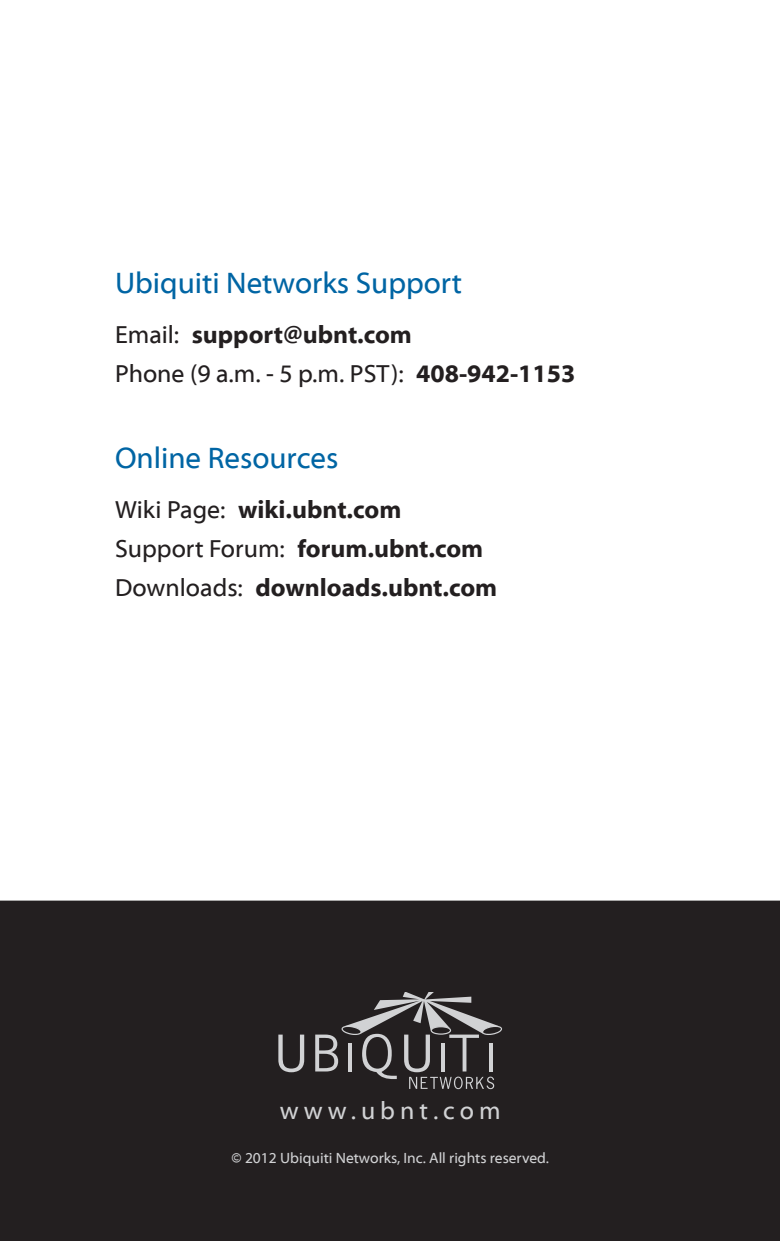
<style>
.page{position:relative;width:780px;height:1241px;background:#fff}
.page>*{position:absolute;margin:0;border:0;box-sizing:border-box;transform-origin:0 0}
.t1{font:30px "Myriad Web Pro";color:#0065a4}
.t2{font:700 25px/39px "Myriad Web Pro";color:#231f20}
.t3{font:25px/39px "Myriad Web Pro";color:#231f20}
.t4{font:25px "Myriad Web Pro";letter-spacing:.2em;color:#d1d2d4}
.t5{font:15px "Myriad Web Pro";color:#d1d2d4}
.s1{font-weight:700}
.s2{font-weight:400}
</style>
<div class="page">
<div style="left:0;top:900px;width:780px;height:340px;background:#231f20"></div>
<svg style="left:278px;top:1034px;width:26px;height:38px"></svg>
<svg style="left:315px;top:992px;width:187px;height:96px"></svg>
<p class="t1" style="left:115px;top:267px;width:348px">Ubiquiti Networks Support</p>
<p class="t3" style="left:115px;top:316px;width:461px">Email: <span class="s1">support@ubnt.com<br></span>Phone (9 a.m. - 5 p.m. PST): <span class="s1">408-942-1153</span></p>
<p class="t1" style="left:115px;top:441px;width:225px">Online Resources</p>
<p class="t2" style="left:115px;top:490px;width:383px"><span class="s2">Wiki Page:</span> wiki.ubnt.com<br><span class="s2">Support Forum:</span> forum.ubnt.com<br><span class="s2">Downloads:</span> downloads.ubnt.com</p>
<p class="t4" style="left:280px;top:1096px;width:222px">www.ubnt.com</p>
<p class="t5" style="left:231px;top:1149px;width:319px">© 2012 Ubiquiti Networks, Inc. All rights reserved.</p>
</div>
